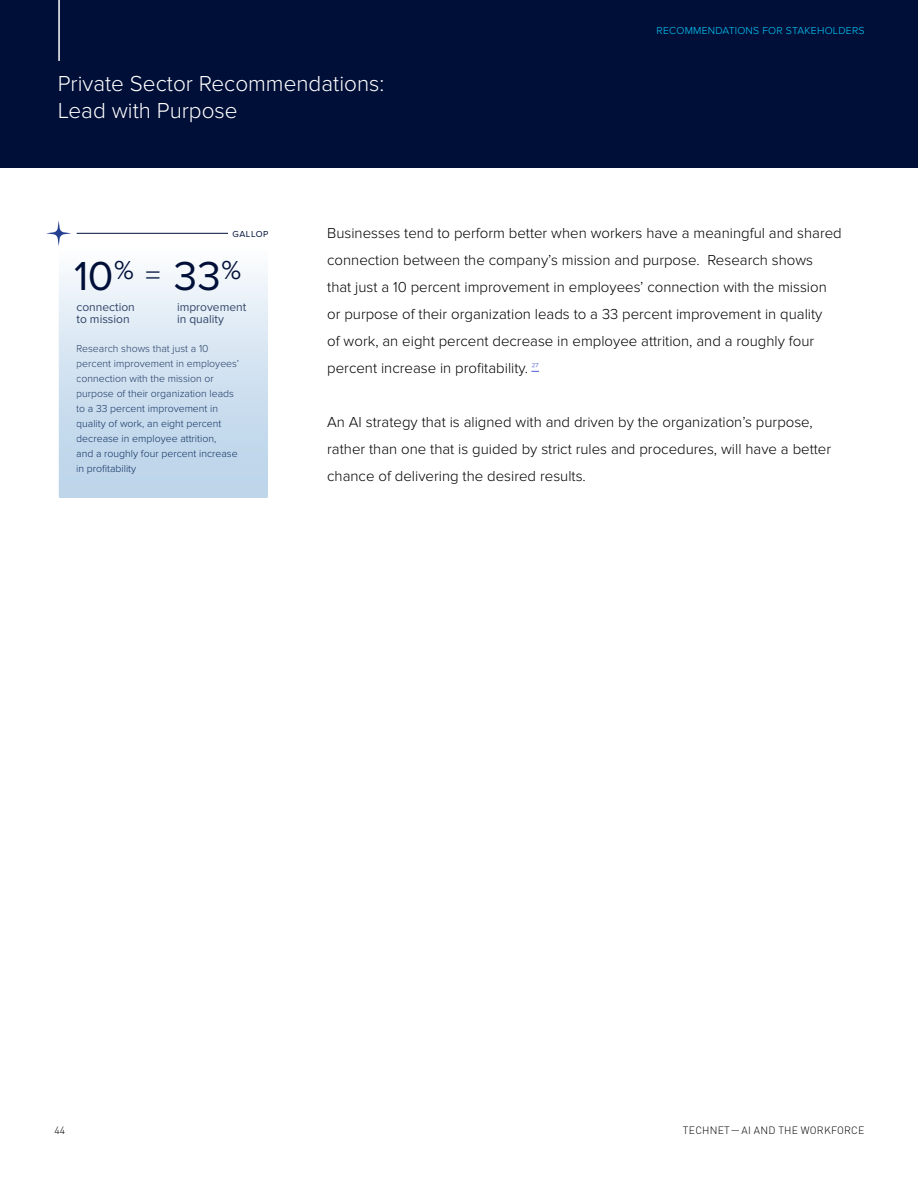
<style>
.page{position:relative;width:918px;height:1188px;background:#fff}
.page>*{position:absolute;margin:0;border:0;box-sizing:border-box;transform-origin:0 0}
.t1{font:42px "Proxima Nova";color:#000f38}
.t2{font:500 30px "Proxima Nova";color:#000f38}
.t3{font:300 22.5px/27px "Proxima Nova";color:#fff}
.t4{font:300 15px/27px "Proxima Nova";color:#000}
.t5{font:12px/12px "Proxima Nova";color:#000f38}
.t6{font:300 10.5px/15px "Proxima Nova";color:#000f38}
.t7{font:300 10.5px "Proxima Nova";letter-spacing:.02em;color:#00ceff}
.t8{font:300 10.5px "DIN Pro";letter-spacing:.02em;color:#000}
.t9{font:9px "Proxima Nova";letter-spacing:.06em;color:#000f38}
</style>
<div class="page">
<div style="left:0;top:0;width:918px;height:168px;background:#000f38"></div>
<hr style="left:58px;top:0;width:2px;height:61px;background:#fff">
<svg style="left:46px;top:221px;width:25px;height:25px"></svg>
<hr style="left:77px;top:233px;width:151px;height:1px;background:#000f38">
<div style="left:59px;top:247px;width:209px;height:251px;background:linear-gradient(to bottom,#f7fafc,#b5cfe7)"></div>
<h3 class="t3" style="left:58px;top:70px;width:328px">Private Sector Recommendations:<br>Lead with Purpose</h3>
<p class="t7" style="left:657px;top:25px;width:209px">RECOMMENDATIONS FOR STAKEHOLDERS</p>
<p class="t9" style="left:233px;top:230px;width:38px">GALLOP</p>
<h1 class="t1" style="left:74px;top:258px;width:169px">10<sup>%</sup> 33<sup>%</sup></h1>
<h2 class="t2" style="left:146px;top:262px;width:16px">=</h2>
<p class="t5" style="left:76px;top:301px;width:60px">connection to mission</p>
<p class="t5" style="left:177px;top:301px;width:71px">improvement in quality</p>
<p class="t6" style="left:76px;top:341px;width:164px">Research shows that just a 10 percent improvement in employees’ connection with the mission or purpose of their organization leads to a 33 percent improvement in quality of work, an eight percent decrease in employee attrition,<br>and a roughly four percent increase in profitability</p>
<p class="t4" style="left:327px;top:220px;width:516px">Businesses tend to perform better when workers have a meaningful and shared connection between the company’s mission and purpose. Research shows<br>that just a 10 percent improvement in employees’ connection with the mission or purpose of their organization leads to a 33 percent improvement in quality<br>of work, an eight percent decrease in employee attrition, and a roughly four percent increase in profitability. <sup>27</sup></p>
<p class="t4" style="left:327px;top:409px;width:506px">An AI strategy that is aligned with and driven by the organization’s purpose, rather than one that is guided by strict rules and procedures, will have a better chance of delivering the desired results.</p>
<p class="t8" style="left:54px;top:1124px;width:12px">44</p>
<p class="t8" style="left:683px;top:1124px;width:183px">TECHNET — AI AND THE WORKFORCE</p>
</div>
